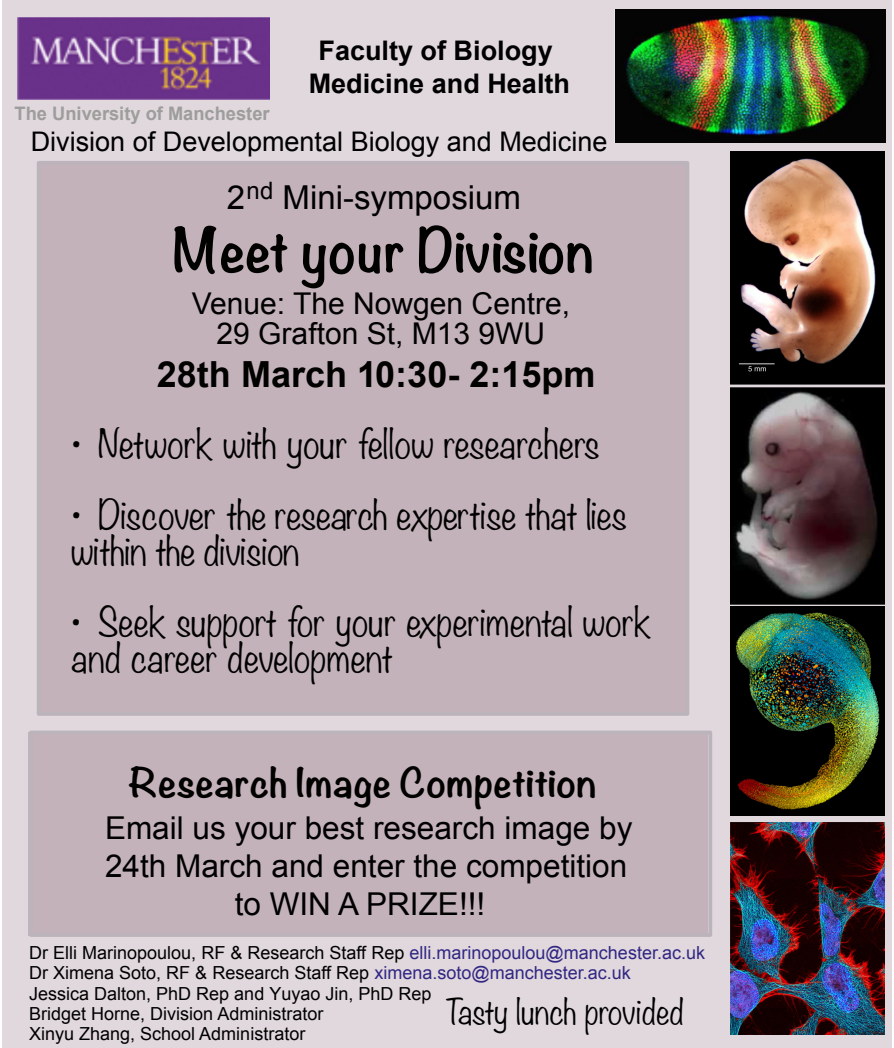
<style>
.page{position:relative;width:894px;height:1048px;background:#fff}
.page>*{position:absolute;margin:0;border:0;box-sizing:border-box;transform-origin:0 0}
.t1{font:700 54px "Noteworthy";color:#010100}
.t2{font:300 36px/36px "Noteworthy";color:#010100}
.t3{font:300 36px/36px "Noteworthy";letter-spacing:-.02em;color:#010100}
.t4{font:700 36px "Noteworthy";color:#010100;scale:1.07 1}
.t5{font:700 36px "Arial";color:#010100}
.t6{font:33px "Arial";color:#000}
.t7{font:31.5px/37.8px "Arial";color:#000;text-align:center}
.t8{font:300 31.5px "Noteworthy";color:#000}
.t9{font:30px/30px "Arial";color:#010100;text-align:center}
.t10{font:27px "Arial";color:#000}
.t11{font:700 27px/32.4px "Arial";color:#000;text-align:center}
.t12{font:700 18.6px "Arial";color:#9d9d9c}
.t13{font:18px/20.4px "Arial";color:#000}
.s1{color:#312783}
</style>
<div class="page">
<div style="left:2px;top:0;width:889px;height:1048px;background:#e1d8dd"></div>
<div style="left:28px;top:732px;width:679px;height:204px;background:#c4b2bb"></div>
<div style="left:29px;top:731px;width:683px;height:206px;border:4px solid #bcb4bb"></div>
<div style="left:40px;top:163px;width:648px;height:551px;background:#c4b2bb"></div>
<div style="left:37px;top:161px;width:652px;height:555px;border:4px solid #bcb4bb"></div>
<img style="left:730px;top:151px;width:153px;height:233px">
<img style="left:730px;top:388px;width:153px;height:216px">
<img style="left:730px;top:606px;width:153px;height:209px">
<img style="left:614px;top:10px;width:271px;height:133px">
<img style="left:730px;top:823px;width:153px;height:212px">
<img style="left:17px;top:17px;width:253px;height:83px">
<h3 class="t11" style="left:308px;top:37px;width:263px">Faculty of Biology<br>Medicine and Health</h3>
<h3 class="t10" style="left:31px;top:131px;width:578px">Division of Developmental Biology and Medicine</h3>
<h3 class="t6" style="left:227px;top:185px;width:295px">2<sup>nd</sup> Mini-symposium</h3>
<h1 class="t1" style="left:173px;top:215px;width:423px">Meet your Division</h1>
<p class="t12" style="left:15px;top:107px;width:256px">The University of Manchester</p>
<h3 class="t9" style="left:192px;top:291px;width:380px">Venue: The Nowgen Centre,<br>29 Grafton St, M13 9WU</h3>
<h2 class="t5" style="left:157px;top:361px;width:440px">28th March 10:30- 2:15pm</h2>
<h2 class="t2" style="left:71px;top:427px;width:530px">• Network with your fellow researchers</h2>
<h2 class="t3" style="left:71px;top:499px;width:557px">• Discover the research expertise that lies within the division</h2>
<h2 class="t2" style="left:71px;top:606px;width:581px">• Seek support for your experimental work and career development</h2>
<h2 class="t4" style="left:128px;top:759px;width:440px">Research Image Competition</h2>
<h3 class="t7" style="left:105px;top:812px;width:528px">Email us your best research image by<br>24th March and enter the competition to WIN A PRIZE!!!</h3>
<p class="t13" style="left:29px;top:944px;width:677px">Dr Elli Marinopoulou, RF &amp; Research Staff Rep <span class="s1">elli.marinopoulou@manchester.ac.uk<br></span>Dr Ximena Soto, RF &amp; Research Staff Rep <span class="s1">ximena.soto@manchester.ac.uk</span></p>
<p class="t13" style="left:29px;top:1005px;width:296px">Bridget Horne, Division Administrator</p>
<p class="t13" style="left:29px;top:985px;width:404px">Jessica Dalton, PhD Rep and Yuyao Jin, PhD Rep</p>
<p class="t13" style="left:29px;top:1025px;width:278px">Xinyu Zhang, School Administrator</p>
<h3 class="t8" style="left:445px;top:991px;width:240px">Tasty lunch provided</h3>
</div>
